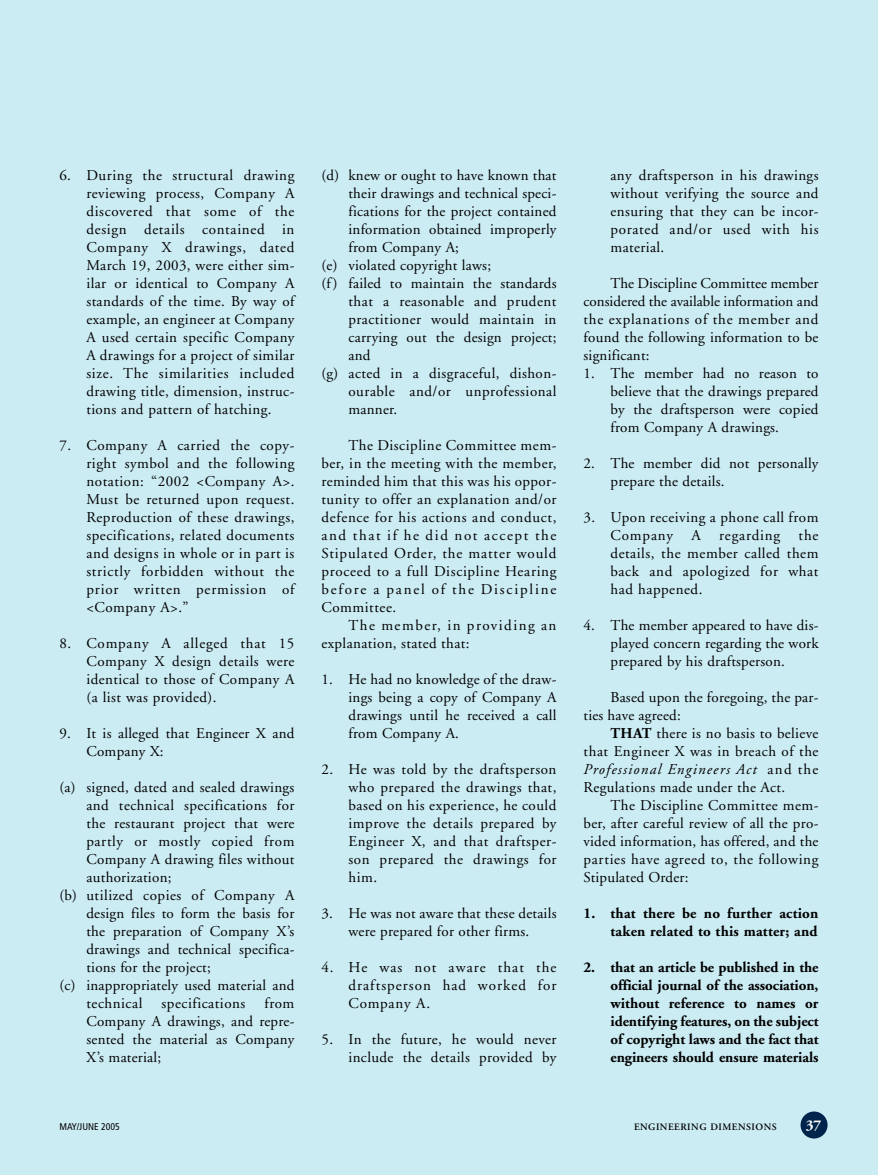
<style>
.page{position:relative;width:878px;height:1175px;background:#fff}
.page>*{position:absolute;margin:0;border:0;box-sizing:border-box;transform-origin:0 0}
.t1{font:15px/18px "Adobe Garamond";letter-spacing:.02em;color:#000;text-align:justify}
.t2{font:700 15px/18px "Adobe Garamond";letter-spacing:-.005em;color:#000;text-align:justify}
.t3{font:700 15px/18px "Adobe Garamond";letter-spacing:.015em;color:#000;text-align:right}
.t4{font:15px "Adobe Garamond";letter-spacing:.04em;color:#000}
.t5{font:700 15px "Adobe Garamond";color:#fff}
.t6{font:600 9.75px "Adobe Garamond";letter-spacing:.05em;color:#000}
.t7{font:condensed 9.75px "Frutiger";color:#000}
.s1{font-weight:700}
.s2{font-style:italic}
</style>
<div class="page">
<div style="left:0;top:0;width:878px;height:1174px;background:#ccecf4"></div>
<div style="left:800px;top:1111px;width:27px;height:27px;background:#00244b;border-radius:50%"></div>
<p class="t1" style="left:86px;top:168px;width:209px;text-indent:-27px">6. During the structural drawing reviewing process, Company A discovered that some of the design details contained in Company X drawings, dated March 19, 2003, were either sim&shy;ilar or identical to Company A standards of the time. By way of example, an engineer at Company A used certain specific Company A drawings for a project of similar size. The similarities included drawing title, dimension, instruc&shy;tions and pattern of hatching.</p>
<p class="t1" style="left:86px;top:438px;width:209px;text-indent:-27px">7. Company A carried the copy&shy;right symbol and the following notation: “2002 &lt;Company A&gt;.<br>Must be returned upon request.<br>Reproduction of these drawings, specifications, related documents and designs in whole or in part is strictly forbidden without the prior written permission of &lt;Company A&gt;.”</p>
<p class="t1" style="left:86px;top:636px;width:209px;text-indent:-27px">8. Company A alleged that 15<br>Company X design details were identical to those of Company A (a list was provided).</p>
<p class="t1" style="left:86px;top:726px;width:209px;text-indent:-27px">9. It is alleged that Engineer X and<br>Company X:</p>
<p class="t1" style="left:59px;top:780px;width:236px">(a) signed, dated and sealed drawings</p>
<p class="t1" style="left:86px;top:798px;width:209px">and technical specifications for</p>
<p class="t1" style="left:86px;top:816px;width:209px">the restaurant project that were</p>
<p class="t4" style="left:86px;top:835px;width:209px">partly or mostly copied from</p>
<p class="t1" style="left:86px;top:852px;width:209px">Company A drawing files without</p>
<p class="t1" style="left:86px;top:870px;width:87px">authorization;</p>
<p class="t1" style="left:59px;top:888px;width:236px">(b) utilized copies of Company A</p>
<p class="t1" style="left:86px;top:906px;width:209px">design files to form the basis for</p>
<p class="t1" style="left:86px;top:924px;width:209px">the preparation of Company X’s</p>
<p class="t1" style="left:86px;top:942px;width:209px">drawings and technical specifica-</p>
<p class="t1" style="left:86px;top:960px;width:126px">tions for the project;</p>
<p class="t1" style="left:59px;top:978px;width:236px">(c) inappropriately used material and</p>
<p class="t1" style="left:86px;top:996px;width:57px">technical</p>
<p class="t1" style="left:161px;top:996px;width:85px">specifications</p>
<p class="t1" style="left:86px;top:996px;width:209px;text-indent:178px">from Company A drawings, and repre&shy;sented the material as Company X’s material;</p>
<p class="t1" style="left:321px;top:168px;width:236px">(d) knew or ought to have known that</p>
<p class="t1" style="left:348px;top:186px;width:209px">their drawings and technical speci-</p>
<p class="t1" style="left:348px;top:204px;width:209px">fications for the project contained</p>
<p class="t1" style="left:348px;top:222px;width:209px">information obtained improperly</p>
<p class="t1" style="left:348px;top:240px;width:112px">from Company A;</p>
<p class="t1" style="left:321px;top:258px;width:171px">(e) violated copyright laws;</p>
<p class="t1" style="left:321px;top:276px;width:236px">(f) failed to maintain the standards</p>
<p class="t1" style="left:348px;top:294px;width:209px">that a reasonable and prudent</p>
<p class="t1" style="left:348px;top:312px;width:209px">practitioner would maintain in</p>
<p class="t1" style="left:348px;top:330px;width:209px">carrying out the design project;</p>
<p class="t1" style="left:348px;top:348px;width:24px">and</p>
<p class="t1" style="left:321px;top:366px;width:236px">(g) acted in a disgraceful, dishon-</p>
<p class="t1" style="left:348px;top:384px;width:209px">ourable and/or unprofessional</p>
<p class="t1" style="left:348px;top:402px;width:50px">manner.</p>
<p class="t1" style="left:321px;top:438px;width:236px;text-indent:27px">The Discipline Committee mem&shy;ber, in the meeting with the member, reminded him that this was his oppor&shy;tunity to offer an explanation and/or defence for his actions and conduct, and that if he did not accept the Stipulated Order, the matter would proceed to a full Discipline Hearing before a panel of the Discipline Committee.</p>
<p class="t1" style="left:321px;top:618px;width:236px;text-indent:27px">The member, in providing an explanation, stated that:</p>
<p class="t1" style="left:348px;top:672px;width:209px;text-indent:-27px">1. He had no knowledge of the draw&shy;ings being a copy of Company A drawings until he received a call from Company A.</p>
<p class="t1" style="left:348px;top:762px;width:209px;text-indent:-27px">2. He was told by the draftsperson who prepared the drawings that, based on his experience, he could improve the details prepared by Engineer X, and that draftsper&shy;son prepared the drawings for him.</p>
<p class="t1" style="left:321px;top:906px;width:236px;text-align:center">3. He was not aware that these details were prepared for other firms.</p>
<p class="t1" style="left:348px;top:960px;width:209px;text-indent:-27px">4. He was not aware that the draftsperson had worked for Company A.</p>
<p class="t1" style="left:321px;top:1032px;width:236px;text-align:right">5. In the future, he would never include the details provided by</p>
<p class="t1" style="left:610px;top:168px;width:209px">any draftsperson in his drawings without verifying the source and ensuring that they can be incor&shy;porated and/or used with his material.</p>
<p class="t1" style="left:583px;top:276px;width:236px;text-indent:27px">The Discipline Committee member considered the available information and the explanations of the member and found the following information to be significant:</p>
<p class="t1" style="left:610px;top:366px;width:209px;text-indent:-27px">1. The member had no reason to believe that the drawings prepared by the draftsperson were copied from Company A drawings.</p>
<p class="t1" style="left:610px;top:456px;width:209px;text-indent:-27px">2. The member did not personally prepare the details.</p>
<p class="t1" style="left:610px;top:510px;width:209px;text-indent:-27px">3. Upon receiving a phone call from Company A regarding the details, the member called them back and apologized for what had happened.</p>
<p class="t1" style="left:610px;top:618px;width:209px;text-indent:-27px">4. The member appeared to have dis&shy;played concern regarding the work prepared by his draftsperson.</p>
<p class="t1" style="left:583px;top:690px;width:236px;text-indent:27px">Based upon the foregoing, the par&shy;ties have agreed:</p>
<p class="t1" style="left:583px;top:726px;width:236px;text-indent:27px"><span class="s1">THAT</span> there is no basis to believe that Engineer X was in breach of the <span class="s2">Professional Engineers Act</span> and the Regulations made under the Act.</p>
<p class="t1" style="left:583px;top:798px;width:236px;text-indent:27px">The Discipline Committee mem&shy;ber, after careful review of all the pro&shy;vided information, has offered, and the parties have agreed to, the following Stipulated Order:</p>
<p class="t3" style="left:583px;top:906px;width:236px">1. that there be no further action taken related to this matter; and</p>
<p class="t2" style="left:610px;top:960px;width:209px;text-indent:-27px">2. that an article be published in the official journal of the association, without reference to names or identifying features, on the subject of copyright laws and the fact that engineers should ensure materials</p>
<p class="t7" style="left:59px;top:1122px;width:62px">MAY/JUNE 2005</p>
<p class="t6" style="left:634px;top:1122px;width:144px">ENGINEERING DIMENSIONS</p>
<p class="t5" style="left:805px;top:1118px;width:17px">37</p>
</div>
